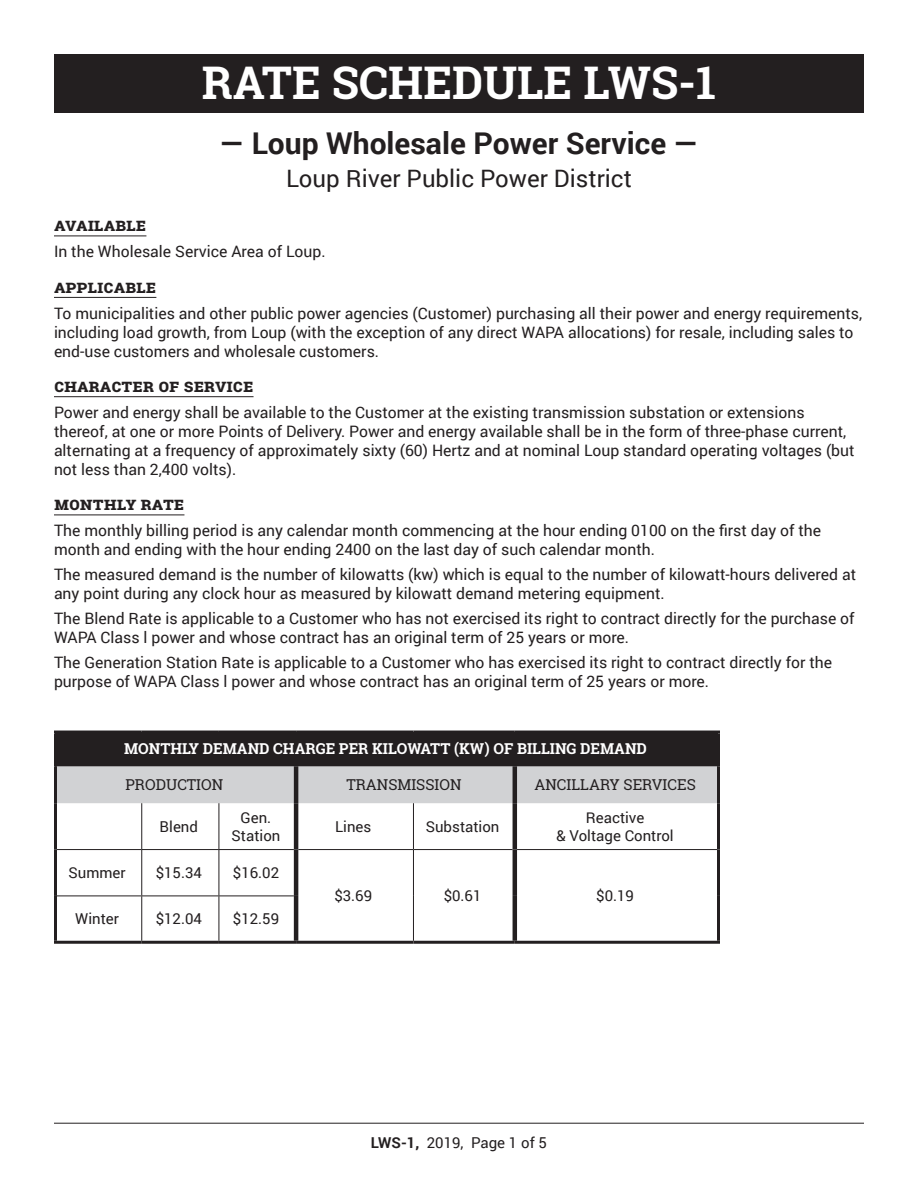
<style>
.page{position:relative;width:918px;height:1188px;background:#fff}
.page>*{position:absolute;margin:0;border:0;box-sizing:border-box;transform-origin:0 0}
.t1{font:700 45px "Roboto Slab";color:#fff}
.t2{font:700 30px "Roboto";color:#231f20}
.t3{font:24px "Roboto";color:#231f20}
.t4{font:700 18px "Roboto Slab";color:#231f20}
.t5{font:15.75px/18.9px "Roboto";color:#231f20}
.t6{font:15px/18px "Roboto";color:#231f20;text-align:center}
.t7{font:700 15px "Roboto Slab";color:#fff}
.t8{font:15px "Roboto Slab";color:#231f20}
.s1{font-weight:700}
</style>
<div class="page">
<hr style="left:54px;top:1123px;width:810px;height:1px;background:#231f20">
<hr style="left:54px;top:236px;width:92px;height:1px;background:#231f20">
<hr style="left:54px;top:297px;width:102px;height:1px;background:#231f20">
<hr style="left:54px;top:396px;width:200px;height:1px;background:#231f20">
<hr style="left:54px;top:515px;width:130px;height:1px;background:#231f20">
<div style="left:56px;top:732px;width:662px;height:34px;background:#231f20"></div>
<div style="left:57px;top:766px;width:660px;height:37px;background:#d1d2d4"></div>
<hr style="left:141px;top:803px;width:1px;height:46px;background:#231f20">
<hr style="left:219px;top:803px;width:1px;height:46px;background:#231f20">
<hr style="left:298px;top:849px;width:115px;height:1px;background:#231f20">
<hr style="left:413px;top:849px;width:100px;height:1px;background:#231f20">
<hr style="left:517px;top:849px;width:200px;height:1px;background:#231f20">
<hr style="left:57px;top:849px;width:85px;height:1px;background:#231f20">
<hr style="left:142px;top:849px;width:77px;height:1px;background:#231f20">
<hr style="left:141px;top:850px;width:1px;height:46px;background:#231f20">
<hr style="left:219px;top:849px;width:75px;height:1px;background:#231f20">
<hr style="left:219px;top:850px;width:1px;height:46px;background:#231f20">
<hr style="left:57px;top:896px;width:85px;height:1px;background:#231f20">
<hr style="left:142px;top:896px;width:77px;height:1px;background:#231f20">
<hr style="left:141px;top:896px;width:1px;height:45px;background:#231f20">
<hr style="left:219px;top:896px;width:75px;height:1px;background:#231f20">
<hr style="left:219px;top:896px;width:1px;height:45px;background:#231f20">
<hr style="left:54px;top:731px;width:88px;height:3px;background:#231f20">
<hr style="left:54px;top:734px;width:3px;height:32px;background:#231f20">
<hr style="left:142px;top:731px;width:77px;height:3px;background:#231f20">
<hr style="left:219px;top:731px;width:77px;height:3px;background:#231f20">
<hr style="left:296px;top:731px;width:117px;height:3px;background:#231f20">
<hr style="left:413px;top:731px;width:102px;height:3px;background:#231f20">
<hr style="left:515px;top:731px;width:205px;height:3px;background:#231f20">
<hr style="left:717px;top:734px;width:3px;height:32px;background:#231f20">
<hr style="left:54px;top:766px;width:3px;height:37px;background:#231f20">
<hr style="left:54px;top:803px;width:3px;height:47px;background:#231f20">
<hr style="left:717px;top:766px;width:3px;height:37px;background:#231f20">
<hr style="left:717px;top:803px;width:3px;height:47px;background:#231f20">
<hr style="left:717px;top:850px;width:3px;height:46px;background:#231f20">
<hr style="left:717px;top:896px;width:3px;height:45px;background:#231f20">
<hr style="left:515px;top:941px;width:205px;height:3px;background:#231f20">
<hr style="left:296px;top:941px;width:117px;height:3px;background:#231f20">
<hr style="left:413px;top:941px;width:102px;height:3px;background:#231f20">
<hr style="left:54px;top:850px;width:3px;height:46px;background:#231f20">
<hr style="left:54px;top:896px;width:3px;height:45px;background:#231f20">
<hr style="left:54px;top:941px;width:88px;height:3px;background:#231f20">
<hr style="left:142px;top:941px;width:77px;height:3px;background:#231f20">
<hr style="left:219px;top:941px;width:77px;height:3px;background:#231f20">
<hr style="left:413px;top:803px;width:1px;height:46px;background:#231f20">
<hr style="left:413px;top:850px;width:1px;height:46px;background:#231f20">
<hr style="left:413px;top:896px;width:1px;height:45px;background:#231f20">
<hr style="left:513px;top:766px;width:4px;height:37px;background:#231f20">
<hr style="left:513px;top:803px;width:4px;height:47px;background:#231f20">
<hr style="left:513px;top:850px;width:4px;height:46px;background:#231f20">
<hr style="left:513px;top:896px;width:4px;height:45px;background:#231f20">
<hr style="left:294px;top:766px;width:4px;height:37px;background:#231f20">
<hr style="left:294px;top:803px;width:4px;height:47px;background:#231f20">
<hr style="left:294px;top:850px;width:4px;height:46px;background:#231f20">
<hr style="left:294px;top:896px;width:4px;height:45px;background:#231f20">
<div style="left:54px;top:54px;width:810px;height:59px;background:#231f20"></div>
<h1 class="t1" style="left:202px;top:52px;width:516px">RATE SCHEDULE LWS-1</h1>
<h2 class="t2" style="left:220px;top:122px;width:480px">— Loup Wholesale Power Service —</h2>
<h3 class="t3" style="left:286px;top:162px;width:348px">Loup River Public Power District</h3>
<p class="t4" style="left:54px;top:212px;width:94px">Available</p>
<p class="t5" style="left:54px;top:242px;width:273px">In the Wholesale Service Area of Loup.</p>
<p class="t4" style="left:54px;top:274px;width:104px">Applicable</p>
<p class="t5" style="left:54px;top:303px;width:810px">To municipalities and other public power agencies (Customer) purchasing all their power and energy requirements, including load growth, from Loup (with the exception of any direct WAPA allocations) for resale, including sales to end-use customers and wholesale customers.</p>
<p class="t4" style="left:54px;top:373px;width:201px">Character Of Service</p>
<p class="t5" style="left:54px;top:403px;width:802px">Power and energy shall be available to the Customer at the existing transmission substation or extensions thereof, at one or more Points of Delivery. Power and energy available shall be in the form of three-phase current, alternating at a frequency of approximately sixty (60) Hertz and at nominal Loup standard operating voltages (but not less than 2,400 volts).</p>
<p class="t4" style="left:54px;top:491px;width:132px">Monthly Rate</p>
<p class="t5" style="left:54px;top:521px;width:769px">The monthly billing period is any calendar month commencing at the hour ending 0100 on the first day of the month and ending with the hour ending 2400 on the last day of such calendar month.</p>
<p class="t5" style="left:54px;top:565px;width:804px">The measured demand is the number of kilowatts (kw) which is equal to the number of kilowatt-hours delivered at any point during any clock hour as measured by kilowatt demand metering equipment.</p>
<p class="t5" style="left:54px;top:608px;width:802px">The Blend Rate is applicable to a Customer who has not exercised its right to contract directly for the purchase of<br>WAPA Class l power and whose contract has an original term of 25 years or more.</p>
<p class="t5" style="left:54px;top:652px;width:780px">The Generation Station Rate is applicable to a Customer who has exercised its right to contract directly for the purpose of WAPA Class l power and whose contract has an original term of 25 years or more.</p>
<p class="t7" style="left:124px;top:739px;width:524px">MONTHLY DEMAND CHARGE PER KILOWATT (KW) OF BILLING DEMAND</p>
<p class="t8" style="left:125px;top:774px;width:99px">PRODUCTION</p>
<p class="t8" style="left:346px;top:774px;width:117px">TRANSMISSION</p>
<p class="t8" style="left:534px;top:774px;width:163px">ANCILLARY SERVICES</p>
<p class="t6" style="left:160px;top:817px;width:40px">Blend</p>
<p class="t6" style="left:232px;top:808px;width:50px">Gen.<br>Station</p>
<p class="t6" style="left:335px;top:817px;width:38px">Lines</p>
<p class="t6" style="left:426px;top:817px;width:75px">Substation</p>
<p class="t6" style="left:557px;top:808px;width:119px">Reactive<br>&amp; Voltage Control</p>
<p class="t6" style="left:69px;top:863px;width:59px">Summer</p>
<p class="t6" style="left:156px;top:863px;width:48px">$15.34</p>
<p class="t6" style="left:233px;top:863px;width:48px">$16.02</p>
<p class="t6" style="left:334px;top:886px;width:39px">$3.69</p>
<p class="t6" style="left:444px;top:886px;width:39px">$0.61</p>
<p class="t6" style="left:596px;top:886px;width:39px">$0.19</p>
<p class="t6" style="left:75px;top:910px;width:45px">Winter</p>
<p class="t6" style="left:156px;top:910px;width:48px">$12.04</p>
<p class="t6" style="left:233px;top:910px;width:48px">$12.59</p>
<p class="t6" style="left:371px;top:1133px;width:178px"><span class="s1">LWS-1,</span> 2019, Page 1 of 5</p>
</div>
